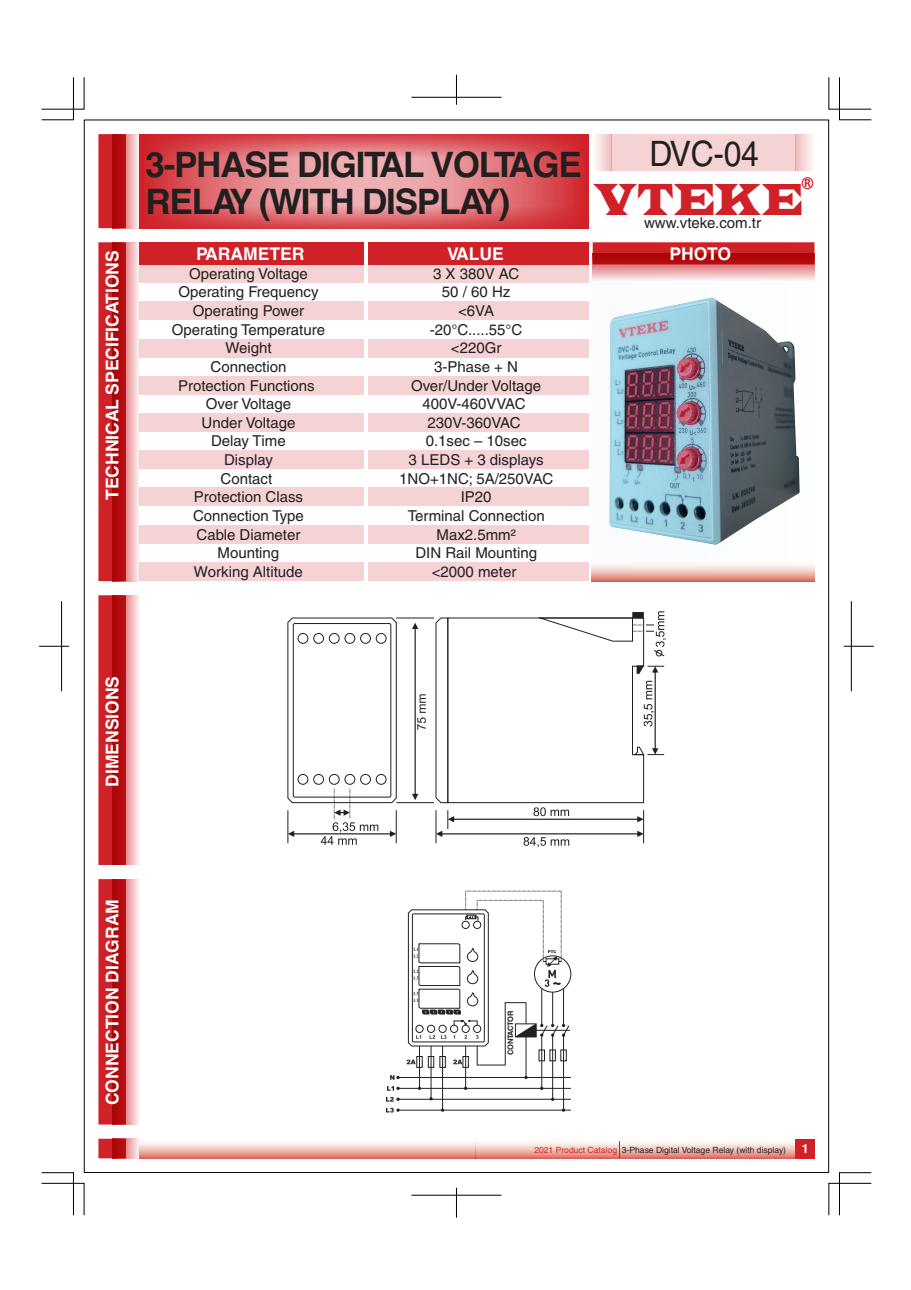
<style>
.page{position:relative;width:911px;height:1290px;background:#fff}
.page>*{position:absolute;margin:0;border:0;box-sizing:border-box;transform-origin:0 0}
.t1{font:46.5px "Indubitably NF";color:#d02028;scale:.96 1}
.t2{font:700 35px/37.1px "Helvetica";letter-spacing:-.035em;color:#231f20}
.t3{font:35px "Helvetica";color:#231f20;scale:.91 1}
.t4{font:700 17.5px "Helvetica";color:#fff}
.t5{font:15px/18.6px "Helvetica";color:#231f20;text-align:center}
.t6{font:700 12.75px "Calibri";color:#d02028;scale:.94 1}
.t7{font:700 12.5px "Helvetica";color:#fff}
.t8{font:8.5px "Helvetica";color:#231f20}
.t9{font:700 7.5px "Helvetica";letter-spacing:-.035em;color:#231f20}
.s1{color:#d02028}
</style>
<div class="page">
<svg style="left:140px;top:1142px;width:335px;height:16px;background:#eebbb1"></svg>
<svg style="left:475px;top:1141px;width:320px;height:17px;background:#efbfb5"></svg>
<div style="left:611px;top:134px;width:184px;height:37px;background:#f5d3d4"></div>
<svg style="left:140px;top:157px;width:382px;height:48px;background:#e5888c"></svg>
<svg style="left:140px;top:134px;width:448px;height:23px;background:#da575d"></svg>
<svg style="left:140px;top:205px;width:382px;height:23px;background:#dc6065"></svg>
<svg style="left:596px;top:134px;width:15px;height:14px"></svg>
<svg style="left:795px;top:134px;width:17px;height:14px"></svg>
<div style="left:98px;top:134px;width:28px;height:94px;background:#d02028"></div>
<svg style="left:112px;top:134px;width:28px;height:94px;background:#d05e61"></svg>
<div style="left:98px;top:242px;width:28px;height:339px;background:#d02028"></div>
<svg style="left:112px;top:242px;width:28px;height:339px;background:#d06366"></svg>
<div style="left:368px;top:242px;width:220px;height:22px;background:#d02028"></div>
<div style="left:140px;top:242px;width:224px;height:22px;background:#d02028"></div>
<div style="left:140px;top:264px;width:224px;height:19px;background:#f5d3d4"></div>
<div style="left:140px;top:302px;width:224px;height:18px;background:#f5d3d4"></div>
<div style="left:140px;top:339px;width:224px;height:18px;background:#f5d3d4"></div>
<div style="left:140px;top:413px;width:224px;height:19px;background:#f5d3d4"></div>
<div style="left:140px;top:487px;width:224px;height:19px;background:#f5d3d4"></div>
<div style="left:368px;top:264px;width:220px;height:19px;background:#f5d3d4"></div>
<div style="left:368px;top:302px;width:220px;height:18px;background:#f5d3d4"></div>
<div style="left:368px;top:339px;width:220px;height:18px;background:#f5d3d4"></div>
<div style="left:368px;top:413px;width:220px;height:19px;background:#f5d3d4"></div>
<div style="left:140px;top:376px;width:224px;height:18px;background:#f5d3d4"></div>
<div style="left:368px;top:376px;width:220px;height:19px;background:#f5d3d4"></div>
<div style="left:140px;top:450px;width:224px;height:19px;background:#f5d3d4"></div>
<div style="left:368px;top:450px;width:220px;height:19px;background:#f5d3d4"></div>
<div style="left:368px;top:487px;width:220px;height:19px;background:#f5d3d4"></div>
<div style="left:140px;top:525px;width:224px;height:18px;background:#f5d3d4"></div>
<div style="left:368px;top:525px;width:220px;height:18px;background:#f5d3d4"></div>
<div style="left:140px;top:562px;width:224px;height:19px;background:#f5d3d4"></div>
<div style="left:368px;top:562px;width:220px;height:19px;background:#f5d3d4"></div>
<div style="left:98px;top:1139px;width:28px;height:19px;background:#d02028"></div>
<svg style="left:112px;top:1139px;width:28px;height:19px"></svg>
<div style="left:98px;top:595px;width:28px;height:270px;background:#d02028"></div>
<div style="left:98px;top:879px;width:28px;height:245px;background:#d02028"></div>
<svg style="left:112px;top:595px;width:27px;height:270px;background:#d06164"></svg>
<svg style="left:112px;top:879px;width:27px;height:245px;background:#d06064"></svg>
<hr style="left:396px;top:802px;width:38px;height:1px;background:#231f20">
<svg style="left:412px;top:623px;width:14px;height:177px"></svg>
<hr style="left:396px;top:618px;width:38px;height:1px;background:#231f20">
<svg style="left:287px;top:617px;width:110px;height:228px"></svg>
<div style="left:293px;top:623px;width:98px;height:174px;border:1px solid #231f20;border-radius:2px"></div>
<div style="left:298px;top:774px;width:10px;height:10px;border:1px solid #231f20;border-radius:50%"></div>
<div style="left:313px;top:774px;width:11px;height:10px;border:1px solid #231f20;border-radius:50%"></div>
<div style="left:329px;top:774px;width:10px;height:10px;border:1px solid #231f20;border-radius:50%"></div>
<div style="left:345px;top:774px;width:10px;height:10px;border:1px solid #231f20;border-radius:50%"></div>
<div style="left:360px;top:774px;width:11px;height:10px;border:1px solid #231f20;border-radius:50%"></div>
<div style="left:376px;top:774px;width:10px;height:10px;border:1px solid #231f20;border-radius:50%"></div>
<svg style="left:435px;top:616px;width:231px;height:231px"></svg>
<hr style="left:541px;top:1036px;width:1px;height:52px;background:#231f20">
<hr style="left:552px;top:1035px;width:1px;height:64px;background:#231f20">
<div style="left:462px;top:1056px;width:7px;height:11px;border:1px solid #231f20"></div>
<div style="left:428px;top:1056px;width:6px;height:11px;border:1px solid #231f20"></div>
<hr style="left:398px;top:1077px;width:173px;height:1px;background:#231f20">
<hr style="left:398px;top:1088px;width:173px;height:1px;background:#231f20">
<svg style="left:390px;top:1075px;width:9px;height:5px"></svg>
<svg style="left:387px;top:1086px;width:12px;height:5px"></svg>
<hr style="left:526px;top:1037px;width:1px;height:40px;background:#231f20">
<div style="left:534px;top:955px;width:37px;height:37px;border:1px solid #231f20;border-radius:50%"></div>
<hr style="left:465px;top:1046px;width:1px;height:42px;background:#231f20">
<hr style="left:419px;top:1046px;width:1px;height:42px;background:#231f20">
<hr style="left:431px;top:1046px;width:1px;height:53px;background:#231f20">
<hr style="left:442px;top:1046px;width:1px;height:64px;background:#231f20">
<hr style="left:563px;top:1035px;width:1px;height:75px;background:#231f20">
<hr style="left:398px;top:1099px;width:173px;height:1px;background:#231f20">
<hr style="left:398px;top:1110px;width:173px;height:1px;background:#231f20">
<svg style="left:386px;top:1097px;width:13px;height:4px"></svg>
<svg style="left:386px;top:1108px;width:13px;height:4px"></svg>
<svg style="left:406px;top:891px;width:164px;height:175px"></svg>
<div style="left:795px;top:1139px;width:19px;height:19px;background:#d02028"></div>
<svg style="left:619px;top:1141px;width:1px;height:17px"></svg>
<div style="left:574px;top:843px;width:28px;height:5px;background:#fff"></div>
<img style="left:522px;top:148px;width:329px;height:468px">
<svg style="left:41px;top:1172px;width:43px;height:43px"></svg>
<svg style="left:41px;top:77px;width:43px;height:43px"></svg>
<svg style="left:828px;top:77px;width:43px;height:43px"></svg>
<svg style="left:828px;top:1172px;width:43px;height:43px"></svg>
<hr style="left:39px;top:646px;width:30px;height:1px;background:#000">
<hr style="left:61px;top:601px;width:1px;height:90px;background:#000">
<hr style="left:844px;top:646px;width:30px;height:1px;background:#000">
<hr style="left:851px;top:601px;width:1px;height:90px;background:#000">
<hr style="left:411px;top:97px;width:90px;height:1px;background:#000">
<hr style="left:456px;top:75px;width:1px;height:30px;background:#000">
<hr style="left:411px;top:1195px;width:90px;height:1px;background:#000">
<hr style="left:456px;top:1187px;width:1px;height:30px;background:#000">
<p class="t4" style="left:98px;top:500px;width:251px;rotate:-90deg">TECHNICAL SPECIFICATIONS</p>
<h2 class="t2" style="left:145px;top:147px;width:438px">3-PHASE DIGITAL VOLTAGE<br>RELAY (WITH DISPLAY)</h2>
<p class="t4" style="left:196px;top:239px;width:110px">PARAMETER</p>
<p class="t4" style="left:447px;top:239px;width:58px">VALUE</p>
<p class="t5" style="left:172px;top:264px;width:155px">Operating Voltage<br>Operating Frequency<br>Operating Power<br>Operating Temperature<br>Weight<br>Connection<br>Protection Functions<br>Over Voltage<br>Under Voltage<br>Delay Time<br>Display<br>Contact<br>Protection Class<br>Connection Type<br>Cable Diameter<br>Mounting<br>Working Altitude</p>
<p class="t5" style="left:399px;top:264px;width:155px">3 X 380V AC<br>50 / 60 Hz<br>&lt;6VA<br>-20°C.....55°C<br>&lt;220Gr<br>3-Phase + N<br>Over/Under Voltage<br>400V-460VVAC<br>230V-360VAC<br>0.1sec – 10sec<br>3 LEDS + 3 displays<br>1NO+1NC; 5A/250VAC<br>IP20<br>Terminal Connection<br>Max2.5mm²<br>DIN Rail Mounting &lt;2000 meter</p>
<h2 class="t3" style="left:649px;top:133px;width:122px">DVC-04</h2>
<p class="t6" style="left:804px;top:174px;width:9px">R</p>
<h1 class="t1" style="left:592px;top:173px;width:219px">VTEKE</h1>
<p class="t5" style="left:644px;top:213px;width:118px">www.vteke.com.tr</p>
<p class="t4" style="left:669px;top:239px;width:63px">PHOTO</p>
<p class="t4" style="left:98px;top:787px;width:112px;rotate:-90deg">DIMENSIONS</p>
<p class="t4" style="left:98px;top:1105px;width:208px;rotate:-90deg">CONNECTION DIAGRAM</p>
<p class="t9" style="left:504px;top:1055px;width:46px;rotate:-90deg">CONTACTOR</p>
<p class="t8" style="left:534px;top:1145px;width:253px"><span class="s1">2021 Product Catalog</span> 3-Phase Digital Voltage Relay (with display)</p>
<p class="t7" style="left:802px;top:1138px;width:8px">1</p>
</div>
